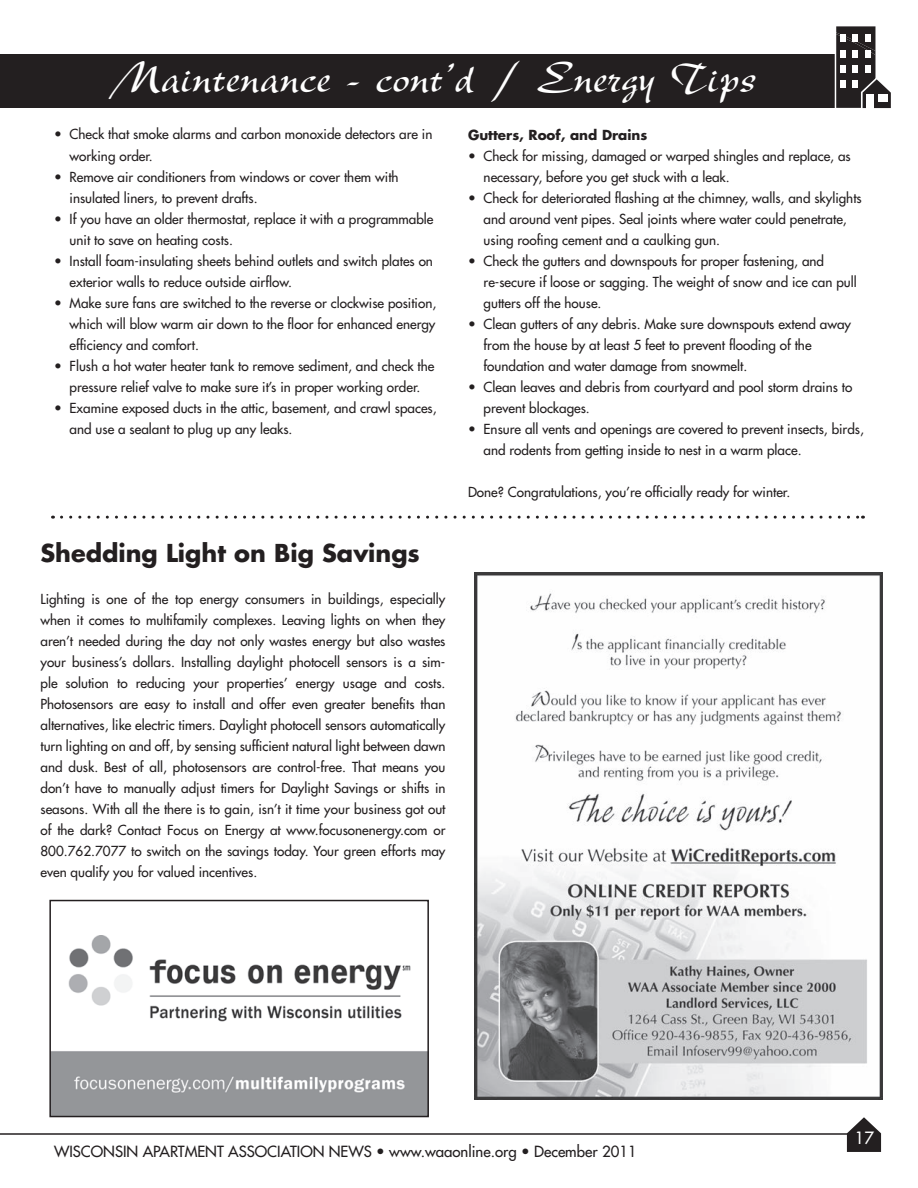
<style>
.page{position:relative;width:918px;height:1188px;background:#fff}
.page>*{position:absolute;margin:0;border:0;box-sizing:border-box;transform-origin:0 0}
.t1{font:46.5px "New Berolina";color:#fff}
.t2{font:700 24px "Futura";color:#231f20}
.t3{font:16.5px "Futura";color:#fff}
.t4{font:15px "Futura";color:#231f20}
.t5{font:13.5px/21px "Futura";color:#231f20}
.t6{font:700 13.5px "Futura";color:#231f20}
</style>
<div class="page">
<div style="left:0;top:54px;width:835px;height:54px;background:#231f20"></div>
<svg style="left:836px;top:26px;width:55px;height:83px"></svg>
<div style="left:865px;top:34px;width:5px;height:8px;background:#fff"></div>
<div style="left:853px;top:34px;width:5px;height:8px;background:#fff"></div>
<div style="left:841px;top:34px;width:5px;height:8px;background:#fff"></div>
<div style="left:865px;top:50px;width:5px;height:8px;background:#fff"></div>
<div style="left:853px;top:50px;width:5px;height:8px;background:#fff"></div>
<div style="left:841px;top:50px;width:5px;height:8px;background:#fff"></div>
<div style="left:865px;top:65px;width:5px;height:8px;background:#fff"></div>
<div style="left:853px;top:65px;width:5px;height:8px;background:#fff"></div>
<div style="left:841px;top:65px;width:5px;height:8px;background:#fff"></div>
<div style="left:853px;top:80px;width:5px;height:8px;background:#fff"></div>
<div style="left:841px;top:80px;width:5px;height:8px;background:#fff"></div>
<div style="left:878px;top:94px;width:9px;height:8px;background:#fff"></div>
<div style="left:866px;top:94px;width:7px;height:15px;background:#fff"></div>
<hr style="left:0;top:1133px;width:858px;height:2px;background:#231f20">
<svg style="left:847px;top:1117px;width:34px;height:35px"></svg>
<img style="left:475px;top:572px;width:407px;height:528px">
<svg style="left:62px;top:516px;width:801px;height:3px"></svg>
<img style="left:52px;top:935px;width:374px;height:179px">
<div style="left:49px;top:900px;width:380px;height:217px;border:2px solid #231f20"></div>
<h1 class="t1" style="left:107px;top:53px;width:650px">Maintenance - cont’d / Energy Tips</h1>
<p class="t5" style="left:70px;top:124px;width:364px;text-indent:-16px">• Check that smoke alarms and carbon monoxide detectors are in working order.</p>
<p class="t5" style="left:70px;top:166px;width:331px;text-indent:-16px">• Remove air conditioners from windows or cover them with insulated liners, to prevent drafts.</p>
<p class="t5" style="left:70px;top:208px;width:365px;text-indent:-16px">• If you have an older thermostat, replace it with a programmable unit to save on heating costs.</p>
<p class="t5" style="left:70px;top:250px;width:365px;text-indent:-16px">• Install foam-insulating sheets behind outlets and switch plates on exterior walls to reduce outside airflow.</p>
<p class="t5" style="left:70px;top:292px;width:368px;text-align:justify;text-indent:-16px">• Make sure fans are switched to the reverse or clockwise position, which will blow warm air down to the floor for enhanced energy efficiency and comfort.</p>
<p class="t5" style="left:54px;top:355px;width:382px;text-align:center">• Flush a hot water heater tank to remove sediment, and check the pressure relief valve to make sure it’s in proper working order.</p>
<p class="t5" style="left:70px;top:397px;width:369px;text-indent:-16px">• Examine exposed ducts in the attic, basement, and crawl spaces, and use a sealant to plug up any leaks.</p>
<h2 class="t2" style="left:40px;top:536px;width:381px">Shedding Light on Big Savings</h2>
<p class="t5" style="left:40px;top:589px;width:407px;text-align:justify">Lighting is one of the top energy consumers in buildings, especially when it comes to multifamily complexes. Leaving lights on when they aren’t needed during the day not only wastes energy but also wastes your business’s dollars. Installing daylight photocell sensors is a sim&shy;ple solution to reducing your properties’ energy usage and costs.<br>Photosensors are easy to install and offer even greater benefits than alternatives, like electric timers. Daylight photocell sensors automatically turn lighting on and off, by sensing sufficient natural light between dawn and dusk. Best of all, photosensors are control-free. That means you don’t have to manually adjust timers for Daylight Savings or shifts in seasons. With all the there is to gain, isn’t it time your business got out of the dark? Contact Focus on Energy at www.focusonenergy.com or 800.762.7077 to switch on the savings today. Your green efforts may even qualify you for valued incentives.</p>
<p class="t6" style="left:468px;top:125px;width:181px">Gutters, Roof, and Drains</p>
<p class="t5" style="left:484px;top:145px;width:369px;text-indent:-16px">• Check for missing, damaged or warped shingles and replace, as necessary, before you get stuck with a leak.</p>
<p class="t5" style="left:484px;top:187px;width:380px;text-indent:-16px">• Check for deteriorated flashing at the chimney, walls, and skylights and around vent pipes. Seal joints where water could penetrate, using roofing cement and a caulking gun.</p>
<p class="t5" style="left:484px;top:250px;width:375px;text-indent:-16px">• Check the gutters and downspouts for proper fastening, and re-secure if loose or sagging. The weight of snow and ice can pull gutters off the house.</p>
<p class="t5" style="left:484px;top:313px;width:369px;text-indent:-16px">• Clean gutters of any debris. Make sure downspouts extend away from the house by at least 5 feet to prevent flooding of the foundation and water damage from snowmelt.</p>
<p class="t5" style="left:484px;top:376px;width:370px;text-indent:-16px">• Clean leaves and debris from courtyard and pool storm drains to prevent blockages.</p>
<p class="t5" style="left:484px;top:418px;width:382px;text-indent:-16px">• Ensure all vents and openings are covered to prevent insects, birds, and rodents from getting inside to nest in a warm place.</p>
<p class="t5" style="left:468px;top:481px;width:324px">Done? Congratulations, you’re officially ready for winter.</p>
<p class="t4" style="left:54px;top:1142px;width:584px">WISCONSIN APARTMENT ASSOCIATION NEWS • www.waaonline.org • December 2011</p>
<p class="t3" style="left:855px;top:1127px;width:21px">17</p>
</div>
